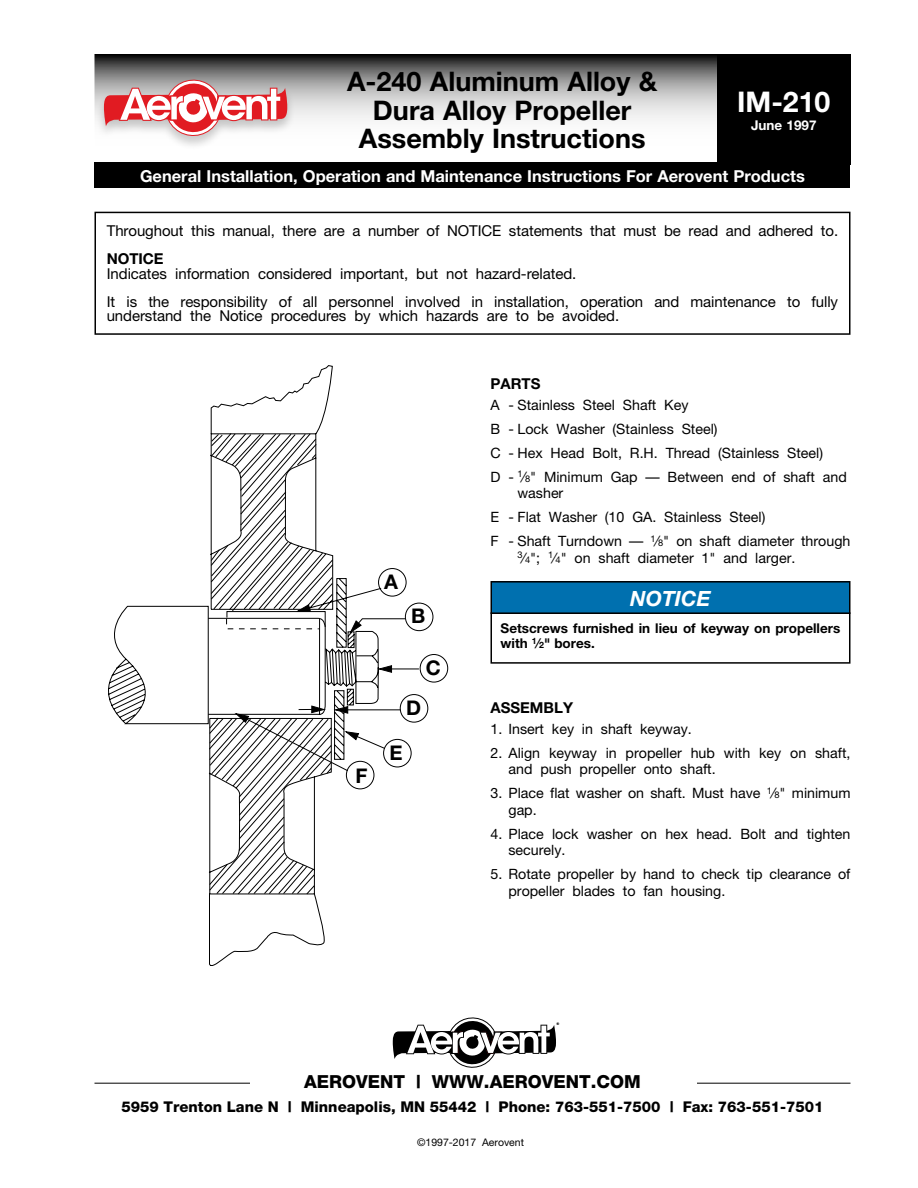
<style>
.page{position:relative;width:918px;height:1188px;background:#fff}
.page>*{position:absolute;margin:0;border:0;box-sizing:border-box;transform-origin:0 0}
.t1{font:700 28.5px "Helvetica Neue";color:#fff}
.t2{font:700 27px/28.5px "Helvetica Neue";color:#000;text-align:center}
.t3{font:italic 700 21px "Helvetica Neue";color:#fff}
.t4{font:700 20.25px "Helvetica Neue";color:#000}
.t5{font:800 18px "Helvetica Neue";color:#000}
.t6{font:700 16.5px "Helvetica Neue";color:#fff}
.t7{font:15px/28.5px "Helvetica Neue";letter-spacing:-.005em;color:#000}
.t8{font:700 15px "Helvetica Neue";color:#000}
.t9{font:800 14.85px "Helvetica Neue";color:#000}
.t10{font:14.25px/24px "Helvetica Neue";color:#000}
.t11{font:700 13.5px/15px "Helvetica Neue";color:#000}
.t12{font:700 13.5px "Helvetica Neue";color:#fff}
.t13{font:10.5px "Helvetica Neue";color:#000}
.t14{font:800 3.75px "Franklin Gothic";color:#000}
.s1{font-size:9.3px}
.s2{font-size:8.7px}
</style>
<div class="page">
<svg style="left:210px;top:365px;width:123px;height:68px"></svg>
<svg style="left:108px;top:433px;width:267px;height:533px"></svg>
<svg style="left:226px;top:568px;width:194px;height:204px"></svg>
<div style="left:405px;top:603px;width:28px;height:28px;border:1px solid #000;border-radius:50%"></div>
<div style="left:420px;top:654px;width:28px;height:28px;border:1px solid #000;border-radius:50%"></div>
<div style="left:400px;top:694px;width:28px;height:28px;border:1px solid #000;border-radius:50%"></div>
<div style="left:383px;top:739px;width:28px;height:28px;border:1px solid #000;border-radius:50%"></div>
<div style="left:346px;top:761px;width:28px;height:28px;border:1px solid #000;border-radius:50%"></div>
<div style="left:94px;top:162px;width:756px;height:26px;background:#000"></div>
<svg style="left:97px;top:57px;width:620px;height:63px;background:#9d9d9d"></svg>
<div style="left:94px;top:54px;width:756px;height:110px;border:2px solid #000"></div>
<div style="left:717px;top:54px;width:133px;height:110px;background:#000"></div>
<div style="left:96px;top:78px;width:200px;height:73px;background:#000;opacity:.2"></div>
<svg style="left:104px;top:80px;width:183px;height:56px"></svg>
<hr style="left:94px;top:1083px;width:757px;height:1px;background:#000">
<div style="left:250px;top:1071px;width:446px;height:27px;background:#fff"></div>
<svg style="left:393px;top:1018px;width:163px;height:50px"></svg>
<div style="left:94px;top:212px;width:756px;height:123px;border:2px solid #000"></div>
<div style="left:491px;top:612px;width:359px;height:52px;border:2px solid #000"></div>
<div style="left:491px;top:582px;width:359px;height:31px;background:#0070af"></div>
<div style="left:491px;top:581px;width:360px;height:33px;border:2px solid #000"></div>
<h2 class="t2" style="left:347px;top:67px;width:312px">A-240 Aluminum Alloy &amp;<br>Dura Alloy Propeller<br>Assembly Instructions</h2>
<h1 class="t1" style="left:737px;top:84px;width:95px">IM-210</h1>
<p class="t12" style="left:751px;top:117px;width:67px">June 1997</p>
<p class="t6" style="left:140px;top:165px;width:666px">General Installation, Operation and Maintenance Instructions For Aerovent Products</p>
<p class="t7" style="left:107px;top:216px;width:733px">Throughout this manual, there are a number of NOTICE statements that must be read and adhered to.</p>
<p class="t8" style="left:107px;top:250px;width:58px">NOTICE</p>
<p class="t7" style="left:107px;top:259px;width:733px">Indicates information considered important, but not hazard-related.<br>It is the responsibility of all personnel involved in installation, operation and maintenance to fully</p>
<p class="t7" style="left:107px;top:302px;width:514px">understand the Notice procedures by which hazards are to be avoided.</p>
<h3 class="t4" style="left:356px;top:763px;width:14px">F</h3>
<h3 class="t4" style="left:384px;top:569px;width:15px">A</h3>
<h3 class="t4" style="left:411px;top:604px;width:16px">B</h3>
<h3 class="t4" style="left:426px;top:655px;width:17px">C</h3>
<h3 class="t4" style="left:406px;top:695px;width:17px">D</h3>
<h3 class="t4" style="left:389px;top:740px;width:15px">E</h3>
<p class="t8" style="left:491px;top:374px;width:52px">PARTS</p>
<p class="t10" style="left:491px;top:392px;width:358px">A - Stainless Steel Shaft Key<br>B - Lock Washer (Stainless Steel)<br>C - Hex Head Bolt, R.H. Thread (Stainless Steel)<br>D - <sup>1</sup>∕<span class="s1">8</span>" Minimum Gap — Between end of shaft and</p>
<p class="t10" style="left:491px;top:481px;width:362px;text-indent:27px">washer<br>E - Flat Washer (10 GA. Stainless Steel)<br>F - Shaft Turndown — <sup>1</sup>∕<span class="s1">8</span>" on shaft diameter through</p>
<p class="t10" style="left:518px;top:545px;width:279px"><sup>3</sup>∕<span class="s1">4</span>"; <sup>1</sup>∕<span class="s1">4</span>" on shaft diameter 1" and larger.</p>
<h3 class="t3" style="left:630px;top:585px;width:82px">NOTICE</h3>
<p class="t11" style="left:501px;top:620px;width:341px">Setscrews furnished in lieu of keyway on propellers with <sup>1</sup>∕<span class="s2">2</span>" bores.</p>
<p class="t8" style="left:491px;top:698px;width:84px">ASSEMBLY</p>
<p class="t10" style="left:491px;top:716px;width:203px">1. Insert key in shaft keyway.</p>
<p class="t10" style="left:509px;top:744px;width:343px;line-height:16.5px;text-indent:-18px">2. Align keyway in propeller hub with key on shaft, and push propeller onto shaft.</p>
<p class="t10" style="left:508px;top:785px;width:344px;line-height:16.5px;text-indent:-18px">3. Place flat washer on shaft. Must have <sup>1</sup>∕<span class="s1">8</span>" minimum gap.</p>
<p class="t10" style="left:509px;top:825px;width:343px;line-height:16.5px;text-indent:-18px">4. Place lock washer on hex head. Bolt and tighten securely.</p>
<p class="t10" style="left:508px;top:866px;width:343px;line-height:16.5px;text-indent:-18px">5. Rotate propeller by hand to check tip clearance of propeller blades to fan housing.</p>
<p class="t14" style="left:556px;top:1021px;width:4px">®</p>
<p class="t5" style="left:304px;top:1071px;width:338px">AEROVENT | WWW.AEROVENT.COM</p>
<p class="t9" style="left:121px;top:1098px;width:704px">5959 Trenton Lane N | Minneapolis, MN 55442 | Phone: 763-551-7500 | Fax: 763-551-7501</p>
<p class="t13" style="left:417px;top:1136px;width:108px">©1997-2017 Aerovent</p>
</div>
